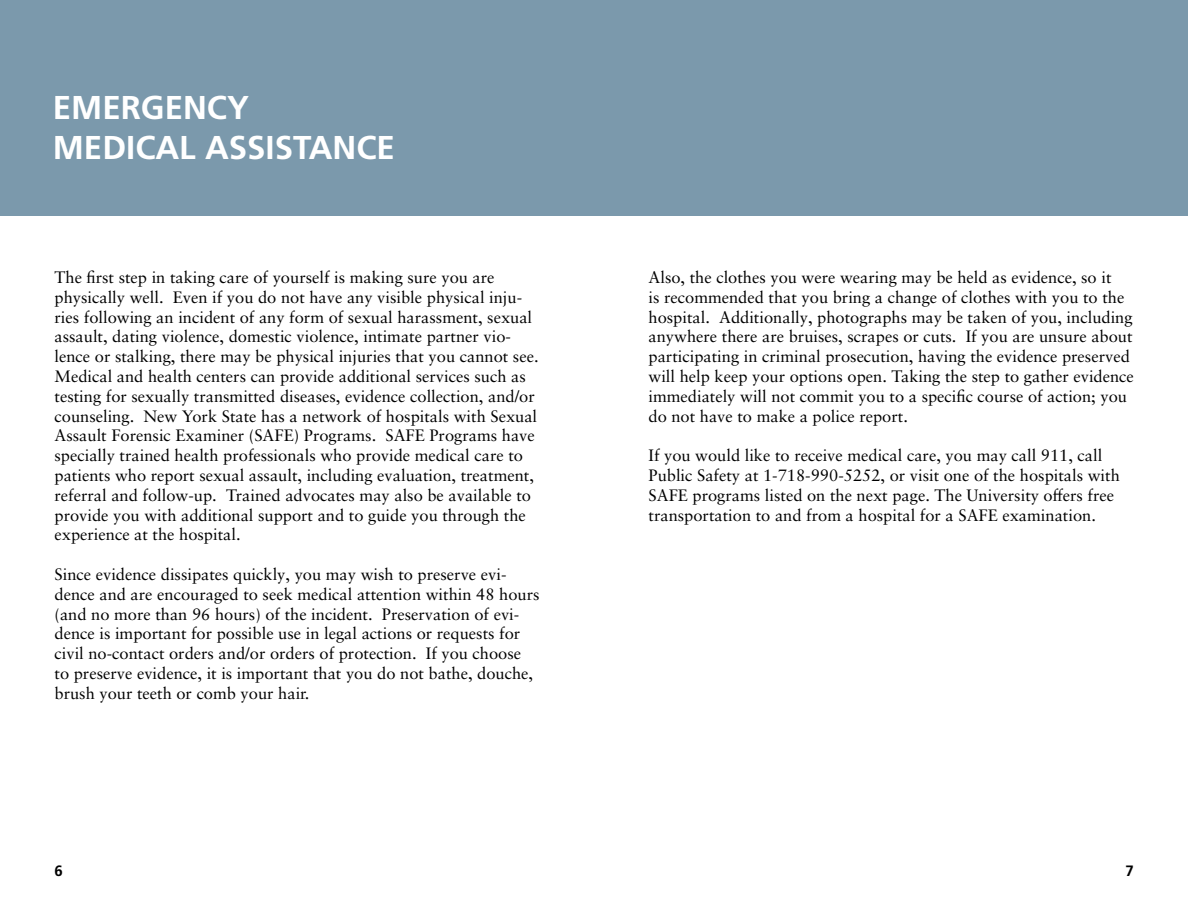
<style>
.page{position:relative;width:1188px;height:918px;background:#fff}
.page>*{position:absolute;margin:0;border:0;box-sizing:border-box;transform-origin:0 0}
.Chapter_Heads__Fruti{font:700 33px "Frutiger";color:#fff}
.Body_Text_Black___Sa{font:16.5px/19.8px "Sabon LT Pro";color:#000}
.Page_Numbers___Fruti{font:700 15px "Frutiger";color:#000}
</style>
<div class="page">
<div style="left:0;top:0;width:1188px;height:216px;background:#7b99ac"></div>
<p class="Chapter_Heads__Fruti" style="left:53px;top:88px;width:198px">EMERGENCY</p>
<p class="Chapter_Heads__Fruti" style="left:53px;top:128px;width:344px">MEDICAL ASSISTANCE</p>
<p class="Body_Text_Black___Sa" style="left:55px;top:267px;width:486px">The first step in taking care of yourself is making sure you are physically well. Even if you do not have any visible physical inju&shy;ries following an incident of any form of sexual harassment, sexual assault, dating violence, domestic violence, intimate partner vio&shy;lence or stalking, there may be physical injuries that you cannot see.<br>Medical and health centers can provide additional services such as testing for sexually transmitted diseases, evidence collection, and/or counseling. New York State has a network of hospitals with Sexual Assault Forensic Examiner (SAFE) Programs. SAFE Programs have specially trained health professionals who provide medical care to patients who report sexual assault, including evaluation, treatment, referral and follow-up. Trained advocates may also be available to provide you with additional support and to guide you through the experience at the hospital.</p>
<p class="Body_Text_Black___Sa" style="left:55px;top:564px;width:487px">Since evidence dissipates quickly, you may wish to preserve evi&shy;dence and are encouraged to seek medical attention within 48 hours (and no more than 96 hours) of the incident. Preservation of evi&shy;dence is important for possible use in legal actions or requests for civil no-contact orders and/or orders of protection. If you choose to preserve evidence, it is important that you do not bathe, douche, brush your teeth or comb your hair.</p>
<p class="Page_Numbers___Fruti" style="left:55px;top:862px;width:10px">6</p>
<p class="Body_Text_Black___Sa" style="left:649px;top:267px;width:487px">Also, the clothes you were wearing may be held as evidence, so it<br>is recommended that you bring a change of clothes with you to the hospital. Additionally, photographs may be taken of you, including anywhere there are bruises, scrapes or cuts. If you are unsure about participating in criminal prosecution, having the evidence preserved will help keep your options open. Taking the step to gather evidence immediately will not commit you to a specific course of action; you do not have to make a police report.</p>
<p class="Body_Text_Black___Sa" style="left:649px;top:445px;width:473px">If you would like to receive medical care, you may call 911, call Public Safety at 1-718-990-5252, or visit one of the hospitals with SAFE programs listed on the next page. The University offers free transportation to and from a hospital for a SAFE examination.</p>
<p class="Page_Numbers___Fruti" style="left:1126px;top:862px;width:10px">7</p>
</div>
